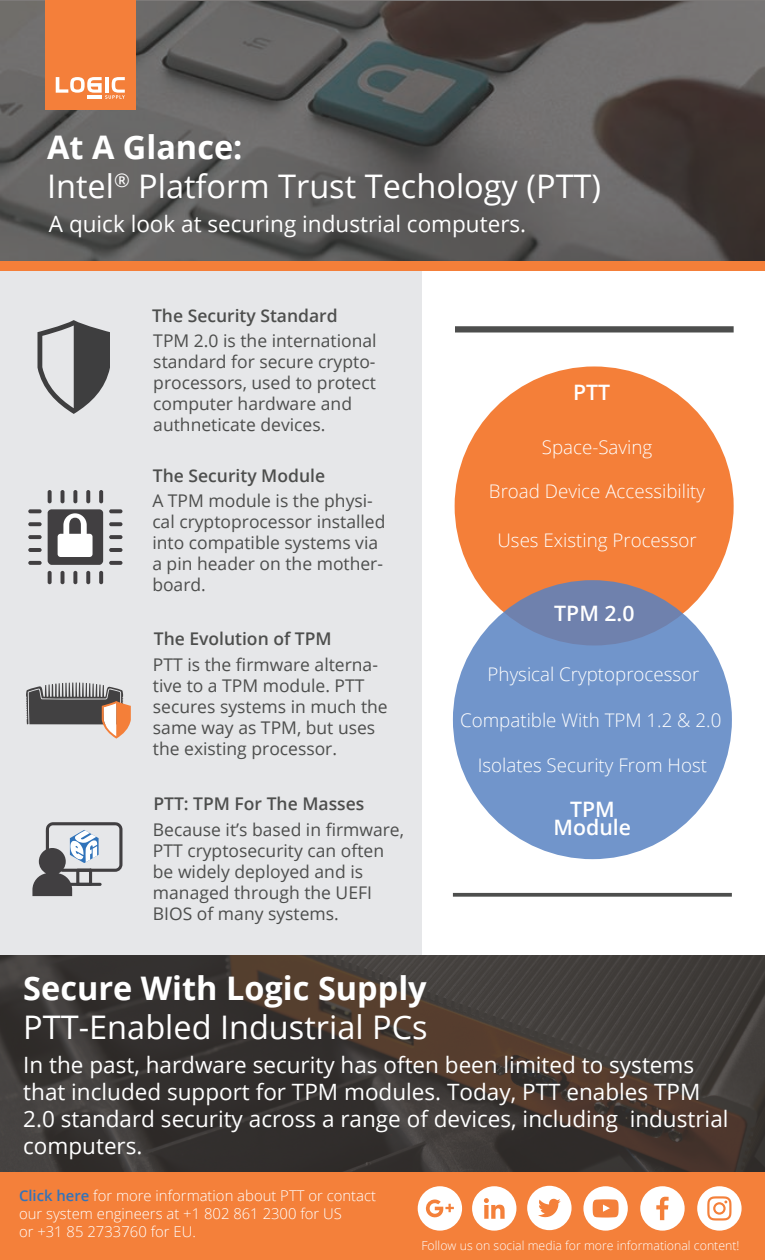
<style>
.page{position:relative;width:765px;height:1260px;background:#fff}
.page>*{position:absolute;margin:0;border:0;box-sizing:border-box;transform-origin:0 0}
.t1{font:32.5px/39px "Open Sans";color:#fff}
.t2{font:700 32.5px "Open Sans";color:#fff}
.t3{font:22.5px/27px "Open Sans";color:#fff}
.t4{font:600 21.25px/18.8px "Open Sans";color:#fff;text-align:center}
.t5{font:300 18.75px "Open Sans";color:#fff}
.t6{font:17.5px/21px "Open Sans";color:#4d4e4d}
.t7{font:600 17.5px "Open Sans";color:#4d4e4d}
.t8{font:300 14.88px/17.9px "Open Sans";color:#fff}
.t9{font:300 12.25px "Open Sans";color:#fff}
.s1{font-weight:700}
.s2{font-weight:600;color:#3273ba}
</style>
<div class="page">
<svg style="left:0;top:955px;width:765px;height:217px;background:#3e3733"></svg>
<svg style="left:0;top:0;width:765px;height:261px;background:#5b5958"></svg>
<div style="left:0;top:264px;width:422px;height:691px;background:#e6e7e9"></div>
<div style="left:45px;top:0;width:90px;height:109px;background:#f47f3a"></div>
<svg style="left:56px;top:77px;width:69px;height:22px"></svg>
<hr style="left:105px;top:77px;width:4px;height:16px;background:#fff">
<div style="left:0;top:261px;width:765px;height:9px;background:#f47f39"></div>
<div style="left:455px;top:366px;width:279px;height:280px;background:#f47f39;border-radius:50%"></div>
<svg style="left:453px;top:580px;width:279px;height:279px;background:#7092c7"></svg>
<div style="left:0;top:1172px;width:765px;height:88px;background:#f4803a"></div>
<div style="left:418px;top:1186px;width:44px;height:45px;background:#fff;border-radius:50%"></div>
<svg style="left:425px;top:1199px;width:29px;height:19px"></svg>
<div style="left:640px;top:1186px;width:45px;height:45px;background:#fff;border-radius:50%"></div>
<svg style="left:656px;top:1197px;width:13px;height:23px"></svg>
<div style="left:527px;top:1186px;width:45px;height:44px;background:#fff;border-radius:50%"></div>
<svg style="left:538px;top:1199px;width:23px;height:18px"></svg>
<div style="left:472px;top:1186px;width:44px;height:45px;background:#fff;border-radius:50%"></div>
<svg style="left:484px;top:1198px;width:21px;height:21px"></svg>
<div style="left:697px;top:1186px;width:45px;height:45px;background:#fff;border-radius:50%"></div>
<svg style="left:707px;top:1196px;width:25px;height:25px"></svg>
<div style="left:583px;top:1186px;width:45px;height:45px;background:#fff;border-radius:50%"></div>
<svg style="left:593px;top:1199px;width:26px;height:19px"></svg>
<div style="left:48px;top:509px;width:55px;height:56px;background:#413f41;border-radius:4px"></div>
<svg style="left:48px;top:490px;width:4px;height:13px"></svg>
<svg style="left:73px;top:490px;width:4px;height:13px"></svg>
<svg style="left:61px;top:490px;width:3px;height:13px"></svg>
<svg style="left:99px;top:490px;width:4px;height:13px"></svg>
<svg style="left:86px;top:490px;width:4px;height:13px"></svg>
<svg style="left:48px;top:571px;width:4px;height:13px"></svg>
<svg style="left:73px;top:571px;width:4px;height:13px"></svg>
<svg style="left:61px;top:571px;width:3px;height:13px"></svg>
<svg style="left:99px;top:571px;width:4px;height:13px"></svg>
<svg style="left:86px;top:571px;width:4px;height:13px"></svg>
<svg style="left:109px;top:509px;width:13px;height:4px"></svg>
<svg style="left:109px;top:535px;width:13px;height:4px"></svg>
<svg style="left:109px;top:522px;width:13px;height:4px"></svg>
<svg style="left:109px;top:561px;width:13px;height:4px"></svg>
<hr style="left:109px;top:548px;width:13px;height:4px;background:#413f41;border-radius:2px">
<svg style="left:28px;top:509px;width:14px;height:4px"></svg>
<svg style="left:28px;top:535px;width:14px;height:4px"></svg>
<svg style="left:28px;top:522px;width:14px;height:4px"></svg>
<svg style="left:28px;top:561px;width:14px;height:4px"></svg>
<svg style="left:28px;top:548px;width:14px;height:4px"></svg>
<svg style="left:58px;top:513px;width:35px;height:44px"></svg>
<svg style="left:38px;top:320px;width:72px;height:94px"></svg>
<svg style="left:26px;top:682px;width:105px;height:57px"></svg>
<svg style="left:32px;top:822px;width:90px;height:74px"></svg>
<div style="left:455px;top:326px;width:279px;height:6px;background:#4d4e4d"></div>
<svg style="left:453px;top:893px;width:279px;height:4px"></svg>
<h1 class="t1" style="left:47px;top:127px;width:556px"><span class="s1">At A Glance:<br></span>Intel<sup>®</sup> Platform Trust Techology (PTT)</h1>
<p class="t3" style="left:49px;top:210px;width:479px">A quick look at securing industrial computers.</p>
<p class="t7" style="left:152px;top:304px;width:187px">The Security Standard</p>
<p class="t6" style="left:153px;top:330px;width:225px">TPM 2.0 is the international standard for secure crypto&shy;processors, used to protect computer hardware and authneticate devices.</p>
<p class="t7" style="left:153px;top:464px;width:174px">The Security Module</p>
<p class="t6" style="left:152px;top:490px;width:235px">A TPM module is the physi&shy;cal cryptoprocessor installed into compatible systems via a pin header on the mother&shy;board.</p>
<p class="t7" style="left:154px;top:627px;width:179px">The Evolution of TPM</p>
<p class="t6" style="left:153px;top:654px;width:236px">PTT is the firmware alterna&shy;tive to a TPM module. PTT secures systems in much the same way as TPM, but uses the existing processor.</p>
<p class="t7" style="left:153px;top:792px;width:212px">PTT: TPM For The Masses</p>
<p class="t6" style="left:153px;top:819px;width:253px">Because it’s based in firmware,<br>PTT cryptosecurity can often be widely deployed and is managed through the UEFI<br>BIOS of many systems.</p>
<h1 class="t2" style="left:23px;top:965px;width:405px">Secure With Logic Supply</h1>
<h1 class="t1" style="left:23px;top:1007px;width:406px">PTT-Enabled Industrial PCs</h1>
<p class="t4" style="left:573px;top:383px;width:39px">PTT</p>
<p class="t5" style="left:542px;top:435px;width:112px">Space-Saving</p>
<p class="t5" style="left:489px;top:478px;width:218px">Broad Device Accessibility</p>
<p class="t5" style="left:497px;top:528px;width:201px">Uses Existing Processor</p>
<p class="t4" style="left:554px;top:603px;width:82px">TPM 2.0</p>
<p class="t5" style="left:488px;top:661px;width:213px">Physical Cryptoprocessor</p>
<p class="t5" style="left:460px;top:707px;width:263px">Compatible With TPM 1.2 &amp; 2.0</p>
<p class="t5" style="left:478px;top:752px;width:231px">Isolates Security From Host</p>
<p class="t4" style="left:554px;top:799px;width:79px">TPM<br>Module</p>
<p class="t3" style="left:23px;top:1050px;width:707px">In the past, hardware security has often been limited to systems that included support for TPM modules. Today, PTT enables TPM 2.0 standard security across a range of devices, including industrial computers.</p>
<p class="t8" style="left:19px;top:1187px;width:359px"><span class="s2">Click here</span> for more information about PTT or contact our system engineers at +1 802 861 2300 for US<br>or +31 85 2733760 for EU.</p>
<p class="t9" style="left:421px;top:1237px;width:320px">Follow us on social media for more informational content!</p>
</div>
